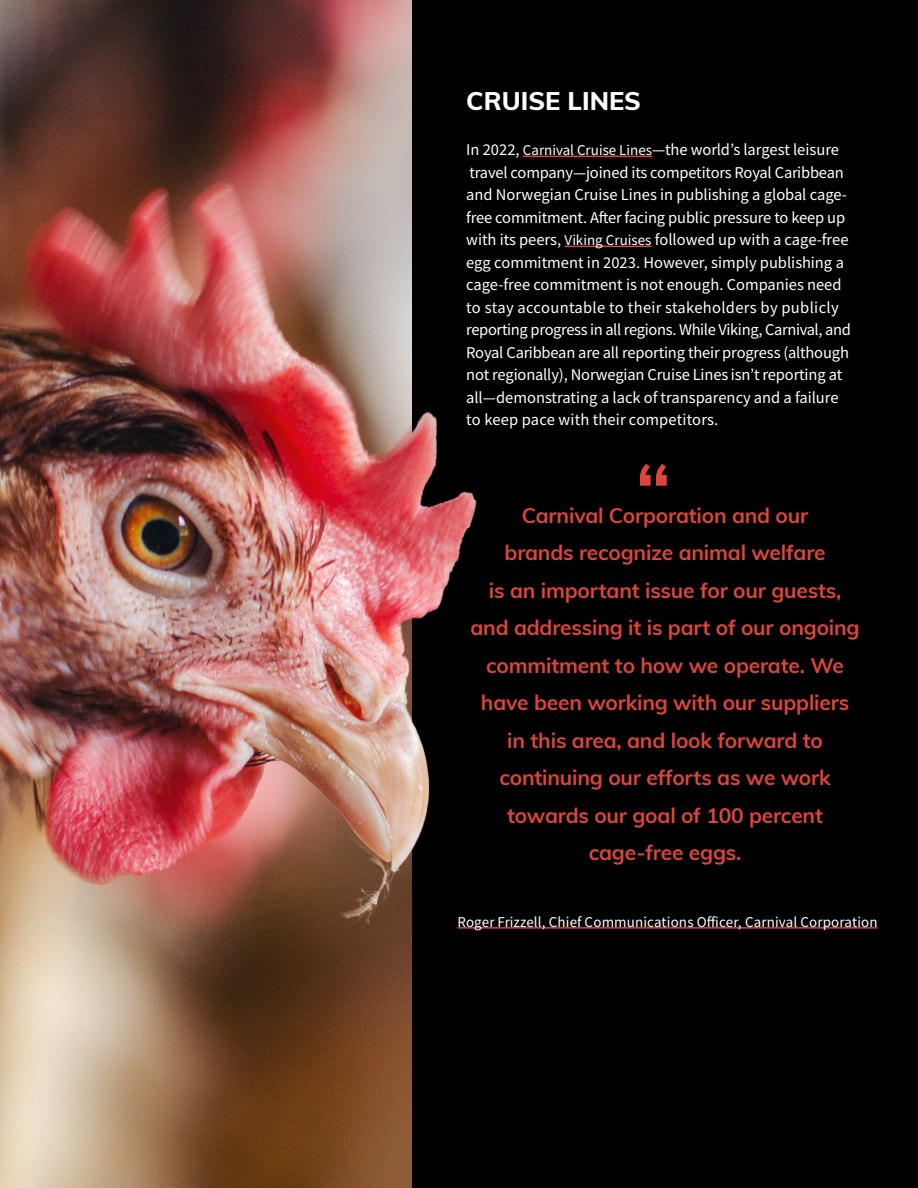
<style>
.page{position:relative;width:918px;height:1188px;background:#fff}
.page>*{position:absolute;margin:0;border:0;box-sizing:border-box;transform-origin:0 0}
.t1{font:600 90px "Muli";color:#da453c}
.t2{font:800 25.5px "Muli";color:#fff}
.t3{font:700 21px/37.5px "Muli";letter-spacing:-.01em;color:#da453c;text-align:center}
.t4{font:16.5px/22.5px "Source Sans Variable";letter-spacing:-.01em;color:#fff}
.t5{font:16.5px "Source Sans Variable";letter-spacing:.01em;color:#fff}
.t6{font:15px "Source Sans Variable";letter-spacing:.01em;color:#fff}
.s1{font-size:15px}
</style>
<div class="page">
<img style="left:0;top:0;width:412px;height:184px">
<div style="left:412px;top:0;width:506px;height:1188px;background:#000"></div>
<hr style="left:457px;top:927px;width:421px;height:2px;background:#d9453c">
<hr style="left:523px;top:156px;width:129px;height:1px;background:#d9453c">
<hr style="left:565px;top:246px;width:87px;height:1px;background:#d9453c">
<img style="left:0;top:184px;width:476px;height:1004px">
<p class="t2" style="left:466px;top:82px;width:176px">CRUISE LINES</p>
<p class="t4" style="left:466px;top:139px;width:386px">In 2022, <span class="s1">Carnival Cruise Lines</span>—the world’s largest leisure travel company—joined its competitors Royal Caribbean and Norwegian Cruise Lines in publishing a global cage&shy;free commitment. After facing public pressure to keep up with its peers, <span class="s1">Viking Cruises</span> followed up with a cage-free egg commitment in 2023. However, simply publishing a cage-free commitment is not enough. Companies need to stay accountable to their stakeholders by publicly reporting progress in all regions. While Viking, Carnival, and Royal Caribbean are all reporting their progress (although not regionally), Norwegian Cruise Lines isn’t reporting at</p>
<p class="t4" style="left:466px;top:386px;width:374px">all—demonstrating a lack of transparency and a failure</p>
<p class="t5" style="left:466px;top:410px;width:254px">to keep pace with their competitors.</p>
<h1 class="t1" style="left:634px;top:430px;width:39px">“</h1>
<p class="t3" style="left:470px;top:495px;width:391px">Carnival Corporation and our<br>brands recognize animal welfare<br>is an important issue for our guests, and addressing it is part of our ongoing commitment to how we operate. We have been working with our suppliers in this area, and look forward to continuing our efforts as we work towards our goal of 100 percent cage-free eggs.</p>
<p class="t6" style="left:457px;top:913px;width:422px">Roger Frizzell, Chief Communications Officer, Carnival Corporation</p>
</div>
